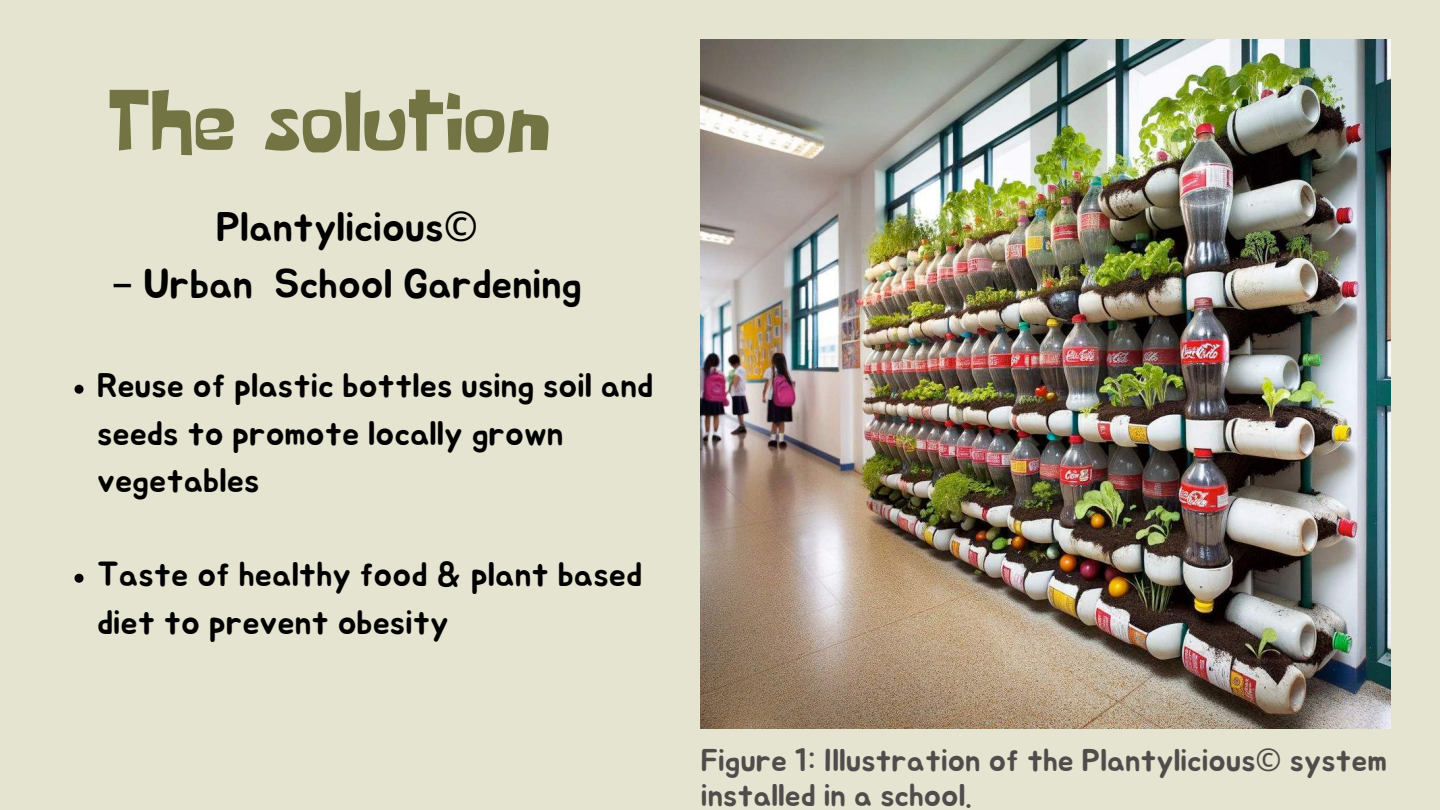
<style>
.page{position:relative;width:1440px;height:810px;background:#e4e4d0}
.page>*{position:absolute;margin:0;border:0;box-sizing:border-box;transform-origin:0 0}
.t1{font:86.7px "Some Time Later";color:#727444}
.t2{font:41.2px "Jua";color:#000}
.t3{font:34px/47.2px "Jua";color:#000}
.t4{font:31.4px/34.5px "Jua";color:#504c4c}
.s1{font-family:"Noto Sans"}
.s2{font-family:"Noto Sans Gurmukhi"}
</style>
<div class="page">
<img style="left:701px;top:39px;width:690px;height:690px">
<svg style="left:75px;top:385px;width:9px;height:9px"></svg>
<svg style="left:75px;top:574px;width:9px;height:9px"></svg>
<h1 class="t1" style="left:108px;top:89px;width:444px">The solution</h1>
<p class="t2" style="left:216px;top:208px;width:263px">Plantylicious<span class="s1">©</span></p>
<p class="t2" style="left:112px;top:265px;width:471px"><span class="s2">–</span> Urban School Gardening</p>
<p class="t3" style="left:97px;top:364px;width:558px">Reuse of plastic bottles using soil and seeds to promote locally grown vegetables</p>
<p class="t3" style="left:97px;top:553px;width:547px">Taste of healthy food &amp; plant based diet to prevent obesity</p>
<p class="t4" style="left:701px;top:744px;width:688px">Figure 1: Illustration of the Plantylicious<span class="s1">©</span> system installed in a school.</p>
</div>
